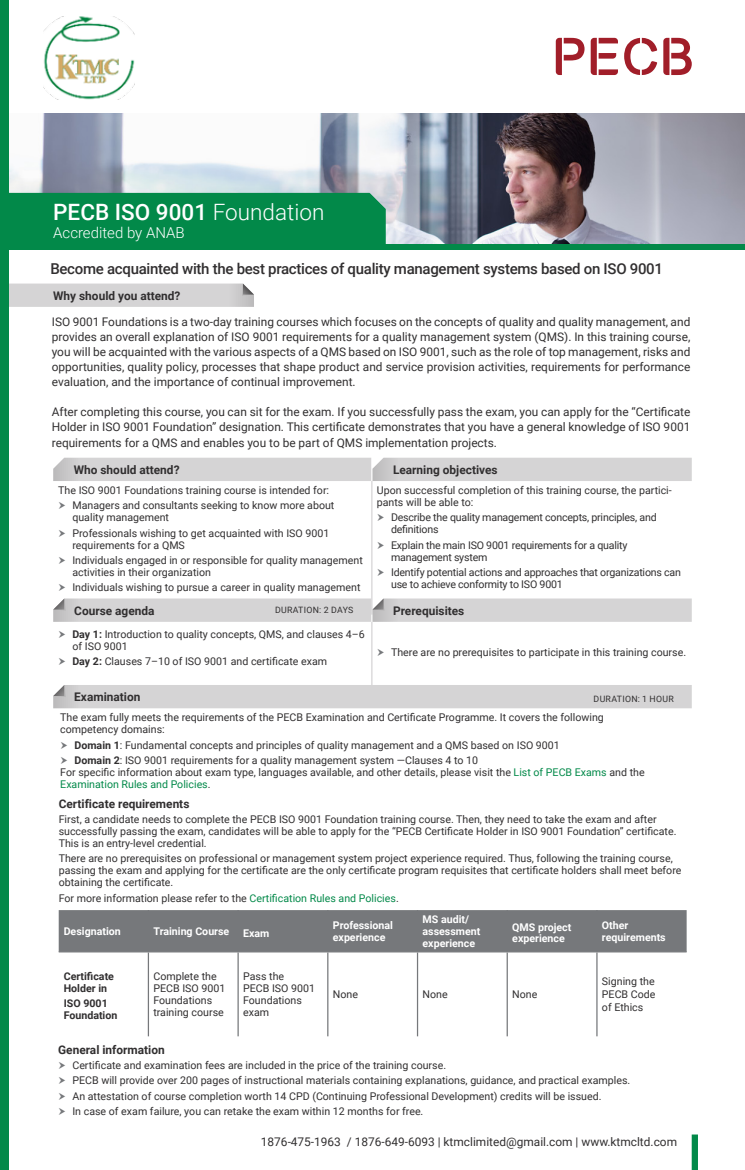
<style>
.page{position:relative;width:745px;height:1170px;background:#fff}
.page>*{position:absolute;margin:0;border:0;box-sizing:border-box;transform-origin:0 0}
.t1{font:500 22.5px "Roboto";color:#fff}
.t2{font:500 15px "Roboto";letter-spacing:-.02em;color:#312f30}
.t3{font:300 15px "Roboto";color:#fff}
.Bullet_Points{font:11.88px/15px "Roboto";color:#312f30;text-align:justify}
.t4{font:700 11.88px "Roboto";color:#312f30}
.Bullet{font:10.62px/11.9px "Roboto";color:#312f30}
.Bullet-2{font:10.62px/11.9px "Roboto";letter-spacing:-.02em;color:#312f30}
.Bullet-3{font:700 10.62px/11.9px "Roboto";color:#fff}
.Bullet-4{font:700 10.62px/11.9px "Roboto";color:#312f30}
.t5{font:8.75px "Roboto";letter-spacing:.035em;color:#312f30}
.s1{font-weight:300}
.s2{font-weight:700}
.s3{color:#028949}
</style>
<div class="page">
<img style="left:9px;top:113px;width:735px;height:131px">
<svg style="left:9px;top:283px;width:245px;height:24px;background:#d4d3d4"></svg>
<div style="left:0;top:0;width:9px;height:1169px;background:#028949"></div>
<div style="left:9px;top:193px;width:376px;height:51px;background:#028949"></div>
<div style="left:0;top:244px;width:744px;height:6px;background:#028949"></div>
<hr style="left:371px;top:481px;width:1px;height:133px;background:#d5d4d5">
<div style="left:59px;top:910px;width:627px;height:41px;background:#76787b"></div>
<hr style="left:148px;top:910px;width:1px;height:41px;background:#76787b">
<hr style="left:237px;top:910px;width:1px;height:41px;background:#76787b">
<hr style="left:327px;top:910px;width:1px;height:41px;background:#76787b">
<hr style="left:416px;top:910px;width:2px;height:41px;background:#76787b">
<hr style="left:506px;top:910px;width:1px;height:41px;background:#76787b">
<hr style="left:596px;top:910px;width:1px;height:41px;background:#76787b">
<hr style="left:59px;top:951px;width:89px;height:1px;background:#76787b">
<hr style="left:148px;top:951px;width:90px;height:1px;background:#76787b">
<hr style="left:148px;top:952px;width:1px;height:84px;background:#76787b">
<hr style="left:238px;top:951px;width:89px;height:1px;background:#76787b">
<hr style="left:237px;top:952px;width:1px;height:84px;background:#76787b">
<hr style="left:327px;top:951px;width:90px;height:1px;background:#76787b">
<hr style="left:327px;top:952px;width:1px;height:84px;background:#76787b">
<hr style="left:417px;top:951px;width:90px;height:1px;background:#76787b">
<hr style="left:416px;top:952px;width:2px;height:84px;background:#76787b">
<hr style="left:507px;top:951px;width:89px;height:1px;background:#76787b">
<hr style="left:506px;top:952px;width:1px;height:84px;background:#76787b">
<hr style="left:596px;top:951px;width:90px;height:1px;background:#76787b">
<hr style="left:596px;top:952px;width:1px;height:84px;background:#76787b">
<hr style="left:371px;top:621px;width:1px;height:67px;background:#d5d4d5">
<svg style="left:53px;top:457px;width:638px;height:24px;background:#d5d4d5"></svg>
<svg style="left:53px;top:598px;width:638px;height:23px;background:#d4d3d4"></svg>
<div style="left:53px;top:685px;width:638px;height:23px;background:#d5d4d5"></div>
<svg style="left:555px;top:38px;width:29px;height:37px"></svg>
<svg style="left:590px;top:38px;width:27px;height:37px"></svg>
<svg style="left:624px;top:38px;width:32px;height:37px"></svg>
<svg style="left:663px;top:38px;width:28px;height:37px"></svg>
<div style="left:691px;top:1134px;width:6px;height:35px;background:#028949"></div>
<img style="left:44px;top:17px;width:91px;height:83px">
<p class="t1" style="left:53px;top:196px;width:272px">PECB ISO 9001 <span class="s1">Foundation</span></p>
<p class="t3" style="left:53px;top:222px;width:133px">Accredited by ANAB</p>
<p class="t2" style="left:50px;top:258px;width:613px">Become acquainted with the best practices of quality management systems based on ISO 9001</p>
<p class="t4" style="left:53px;top:287px;width:129px">Why should you attend?</p>
<p class="Bullet_Points" style="left:52px;top:314px;width:639px">ISO 9001 Foundations is a two-day training courses which focuses on the concepts of quality and quality management, and provides an overall explanation of ISO 9001 requirements for a quality management system (QMS). In this training course, you will be acquainted with the various aspects of a QMS based on ISO 9001, such as the role of top management, risks and opportunities, quality policy, processes that shape product and service provision activities, requirements for performance evaluation, and the importance of continual improvement.</p>
<p class="Bullet_Points" style="left:52px;top:404px;width:639px">After completing this course, you can sit for the exam. If you successfully pass the exam, you can apply for the “Certificate Holder in ISO 9001 Foundation” designation. This certificate demonstrates that you have a general knowledge of ISO 9001 requirements for a QMS and enables you to be part of QMS implementation projects.</p>
<p class="t4" style="left:74px;top:461px;width:107px">Who should attend?</p>
<p class="t4" style="left:393px;top:461px;width:106px">Learning objectives</p>
<p class="Bullet" style="left:58px;top:484px;width:272px">The ISO 9001 Foundations training course is intended for:</p>
<p class="Bullet" style="left:72px;top:499px;width:263px">Managers and consultants seeking to know more about quality management</p>
<p class="Bullet" style="left:72px;top:526px;width:258px">Professionals wishing to get acquainted with ISO 9001 requirements for a QMS</p>
<p class="Bullet" style="left:72px;top:554px;width:292px">Individuals engaged in or responsible for quality management activities in their organization</p>
<p class="Bullet" style="left:72px;top:581px;width:289px">Individuals wishing to pursue a career in quality management</p>
<p class="Bullet" style="left:376px;top:484px;width:296px">Upon successful completion of this training course, the partici&shy;pants will be able to:</p>
<p class="Bullet-2" style="left:391px;top:511px;width:267px">Describe the quality management concepts, principles, and definitions</p>
<p class="Bullet-2" style="left:391px;top:538px;width:238px">Explain the main ISO 9001 requirements for a quality management system</p>
<p class="Bullet-2" style="left:391px;top:565px;width:291px">Identify potential actions and approaches that organizations can use to achieve conformity to ISO 9001</p>
<p class="t4" style="left:74px;top:602px;width:82px">Course agenda</p>
<p class="t5" style="left:275px;top:604px;width:80px">DURATION: 2 DAYS</p>
<p class="t4" style="left:393px;top:602px;width:73px">Prerequisites</p>
<p class="Bullet" style="left:72px;top:627px;width:294px"><span class="s2">Day 1:</span> Introduction to quality concepts, QMS, and clauses 4–6 of ISO 9001</p>
<p class="Bullet" style="left:72px;top:655px;width:256px"><span class="s2">Day 2:</span> Clauses 7–10 of ISO 9001 and certificate exam</p>
<p class="Bullet" style="left:391px;top:646px;width:296px">There are no prerequisites to participate in this training course.</p>
<p class="t4" style="left:74px;top:688px;width:68px">Examination</p>
<p class="t5" style="left:593px;top:692px;width:82px">DURATION: 1 HOUR</p>
<p class="Bullet" style="left:60px;top:711px;width:544px">The exam fully meets the requirements of the PECB Examination and Certificate Programme. It covers the following competency domains:</p>
<p class="Bullet" style="left:74px;top:738px;width:486px"><span class="s2">Domain 1</span>: Fundamental concepts and principles of quality management and a QMS based on ISO 9001</p>
<p class="Bullet" style="left:74px;top:753px;width:405px"><span class="s2">Domain 2</span>: ISO 9001 requirements for a quality management system —Clauses 4 to 10</p>
<p class="Bullet" style="left:60px;top:765px;width:585px">For specific information about exam type, languages available, and other details, please visit the <span class="s3">List of PECB Exams</span> and the<br><span class="s3">Examination Rules and Policies</span>.</p>
<p class="t4" style="left:59px;top:795px;width:132px">Certificate requirements</p>
<p class="Bullet" style="left:59px;top:813px;width:619px">First, a candidate needs to complete the PECB ISO 9001 Foundation training course. Then, they need to take the exam and after successfully passing the exam, candidates will be able to apply for the “PECB Certificate Holder in ISO 9001 Foundation” certificate.<br>This is an entry-level credential.</p>
<p class="Bullet" style="left:59px;top:852px;width:624px">There are no prerequisites on professional or management system project experience required. Thus, following the training course, passing the exam and applying for the certificate are the only certificate program requisites that certificate holders shall meet before obtaining the certificate.</p>
<p class="Bullet" style="left:59px;top:891px;width:341px">For more information please refer to the <span class="s3">Certification Rules and Policies</span>.</p>
<p class="Bullet-3" style="left:64px;top:924px;width:59px">Designation</p>
<p class="Bullet-3" style="left:153px;top:924px;width:77px">Training Course</p>
<p class="Bullet-3" style="left:243px;top:926px;width:28px">Exam</p>
<p class="Bullet-3" style="left:332px;top:918px;width:62px">Professional experience</p>
<p class="Bullet-3" style="left:422px;top:912px;width:59px">MS audit/ assessment experience</p>
<p class="Bullet-3" style="left:512px;top:920px;width:61px">QMS project experience</p>
<p class="Bullet-3" style="left:601px;top:918px;width:65px">Other requirements</p>
<p class="Bullet-4" style="left:64px;top:969px;width:52px">Certificate<br>Holder in</p>
<p class="Bullet-4" style="left:64px;top:997px;width:55px">ISO 9001<br>Foundation</p>
<p class="Bullet" style="left:153px;top:970px;width:73px">Complete the<br>PECB ISO 9001<br>Foundations training course</p>
<p class="Bullet" style="left:243px;top:970px;width:73px">Pass the<br>PECB ISO 9001<br>Foundations exam</p>
<p class="Bullet" style="left:601px;top:974px;width:55px;line-height:12.8px;text-align:justify">Signing the PECB Code of Ethics</p>
<p class="Bullet" style="left:332px;top:987px;width:27px">None</p>
<p class="Bullet" style="left:422px;top:987px;width:27px">None</p>
<p class="Bullet" style="left:512px;top:987px;width:27px">None</p>
<p class="t4" style="left:58px;top:1040px;width:108px">General information</p>
<p class="Bullet" style="left:72px;top:1058px;width:375px">Certificate and examination fees are included in the price of the training course.</p>
<p class="Bullet" style="left:72px;top:1074px;width:559px">PECB will provide over 200 pages of instructional materials containing explanations, guidance, and practical examples.</p>
<p class="Bullet" style="left:72px;top:1089px;width:530px">An attestation of course completion worth 14 CPD (Continuing Professional Development) credits will be issued.</p>
<p class="Bullet" style="left:72px;top:1105px;width:352px">In case of exam failure, you can retake the exam within 12 months for free.</p>
<p class="Bullet_Points" style="left:261px;top:1133px;width:417px">1876-475-1963 / 1876-649-6093 | ktmclimited@gmail.com | www.ktmcltd.com</p>
</div>
